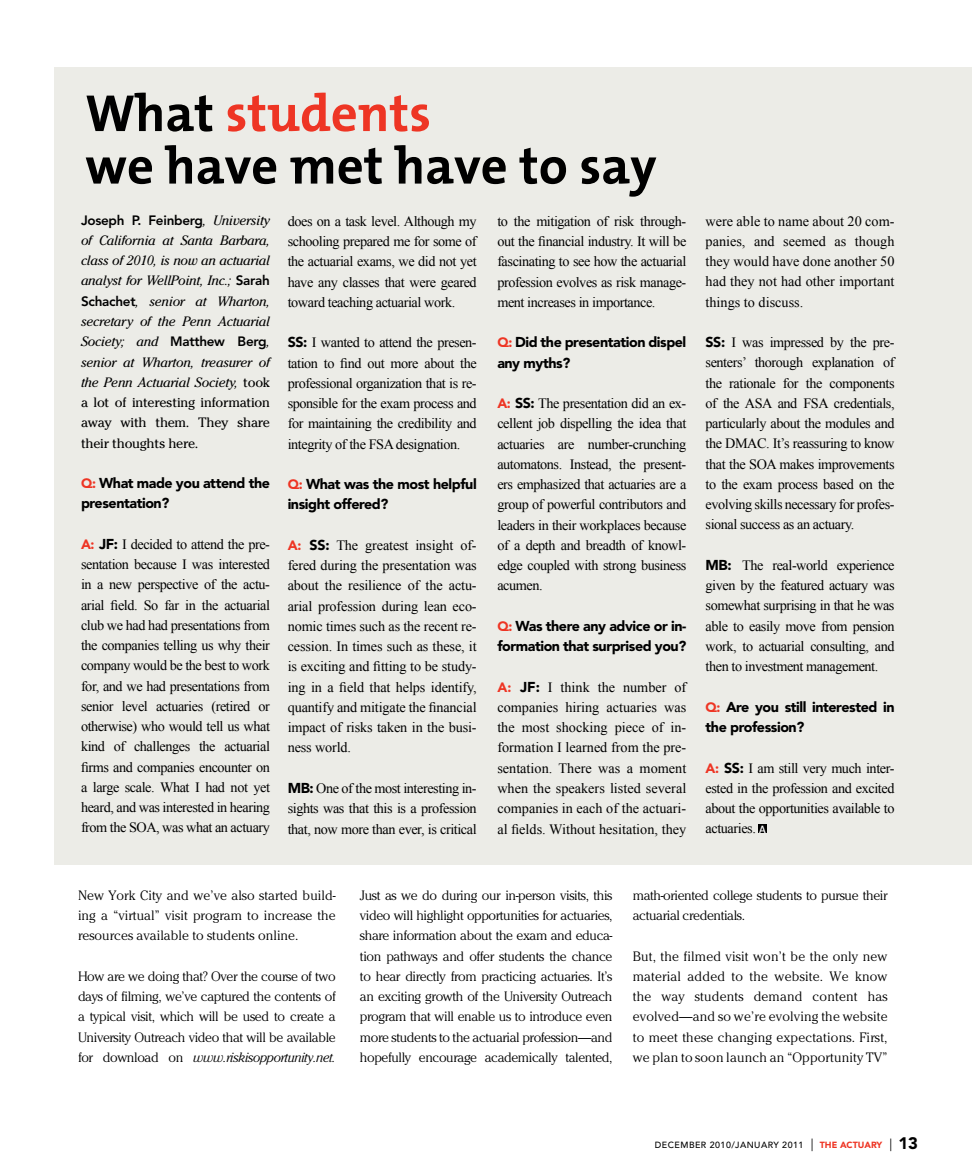
<style>
.page{position:relative;width:972px;height:1175px;background:#fff}
.page>*{position:absolute;margin:0;border:0;box-sizing:border-box;transform-origin:0 0}
.t1{font:700 52.5px/52.5px "The Mix B7";color:#000}
.t2{font:14.25px/20.2px "Times New Roman";letter-spacing:-.03em;color:#000;text-align:justify}
.t3{font:900 14.25px/20.2px "Avenir";letter-spacing:-.03em;color:#000}
.t4{font:300 13.5px/20.2px "Cheltenham Std";letter-spacing:-.03em;color:#000;text-align:justify}
.t5{font:italic 13.5px/20.2px "Cheltenham Std";letter-spacing:-.02em;color:#000;text-align:justify}
.t6{font:800 13.5px "Avenir";letter-spacing:-.02em;color:#000}
.t7{font:500 8.85px "Avenir";letter-spacing:.05em;color:#000}
.s1{color:#ee3524}
.s2{font-family:"Cheltenham Std";font-weight:400;font-style:italic}
.s3{font-family:"Avenir";font-weight:800;font-style:normal}
.s4{font-style:normal}
.s5{font-size:13.5px;color:#ee3524}
.s6{font-family:"Avenir";font-weight:900;font-size:13.5px;color:#ee3524}
.s7{font-family:"Avenir";font-weight:900}
.s8{font-family:"The Mix B6";font-weight:600;font-size:10.8px;color:#fff}
.s9{font-style:italic}
.s10{font-weight:400;font-size:12.6px}
.s11{font-weight:900;color:#ee3524}
.s12{font-weight:900;font-size:16.65px}
</style>
<div class="page">
<div style="left:54px;top:68px;width:918px;height:797px;background:#ecece7"></div>
<div style="left:758px;top:824px;width:9px;height:9px;background:#000"></div>
<h1 class="t1" style="left:85px;top:89px;width:573px">What <span class="s1">students<br></span>we have met have to say</h1>
<p class="t6" style="left:81px;top:212px;width:191px">Joseph P. Feinberg<span class="s2">, University</span></p>
<p class="t5" style="left:81px;top:230px;width:191px">of California at Santa Barbara, class of 2010, is now an actuarial analyst for WellPoint, Inc.; <span class="s3">Sarah Schachet</span>, senior at Wharton, secretary of the Penn Actuarial Society; and <span class="s3">M atthew Berg</span>, senior at Wharton, treasurer of the Penn Actuarial Society, <span class="s4">took a lot of interesting information away with them. They share their thoughts here.</span></p>
<p class="t3" style="left:81px;top:473px;width:191px"><span class="s5">Q:</span> What made you attend the presentation?</p>
<p class="t2" style="left:81px;top:534px;width:191px"><span class="s6">A:</span> <span class="s7">JF:</span> I decided to attend the pre&shy;sentation because I was interested in a new perspective of the actu&shy;arial field. So far in the actuarial club we had had presentations from the companies telling us why their company would be the best to work for, and we had presentations from senior level actuaries (retired or otherwise) who would tell us what kind of challenges the actuarial firms and companies encounter on a large scale. What I had not yet heard, and was interested in hearing from the SOA, was what an actuary</p>
<p class="t2" style="left:288px;top:211px;width:191px">does on a task level. Although my schooling prepared me for some of the actuarial exams, we did not yet have any classes that were geared toward teaching actuarial work.</p>
<p class="t2" style="left:288px;top:332px;width:191px"><span class="s7">SS:</span> I wanted to attend the presen&shy;tation to find out more about the professional organization that is re&shy;sponsible for the exam process and for maintaining the credibility and integrity of the FSA designation.</p>
<p class="t3" style="left:288px;top:474px;width:191px"><span class="s5">Q:</span> What was the most helpful insight offered?</p>
<p class="t2" style="left:288px;top:535px;width:191px"><span class="s6">A:</span> <span class="s7">SS:</span> The greatest insight of&shy;fered during the presentation was about the resilience of the actu&shy;arial profession during lean eco&shy;nomic times such as the recent re&shy;cession. In times such as these, it is exciting and fitting to be study&shy;ing in a field that helps identify, quantify and mitigate the financial impact of risks taken in the busi&shy;ness world.</p>
<p class="t2" style="left:288px;top:778px;width:191px"><span class="s7">MB :</span> One of the most interesting in&shy;sights was that this is a profession that, now more than ever, is critical</p>
<p class="t2" style="left:497px;top:211px;width:191px">to the mitigation of risk through&shy;out the financial industry. It will be fascinating to see how the actuarial profession evolves as risk manage&shy;ment increases in importance.</p>
<p class="t3" style="left:497px;top:332px;width:191px"><span class="s5">Q:</span> Did the presentation dispel any myths?</p>
<p class="t2" style="left:497px;top:393px;width:191px"><span class="s6">A:</span> <span class="s7">SS:</span> The presentation did an ex&shy;cellent job dispelling the idea that actuaries are number-crunching automatons. Instead, the present&shy;ers emphasized that actuaries are a group of powerful contributors and leaders in their workplaces because of a depth and breadth of knowl&shy;edge coupled with strong business acumen.</p>
<p class="t3" style="left:497px;top:616px;width:191px"><span class="s5">Q:</span> Was there any advice or in&shy;formation that surprised you?</p>
<p class="t2" style="left:497px;top:676px;width:191px"><span class="s6">A:</span> <span class="s7">JF:</span> I think the number of companies hiring actuaries was the most shocking piece of in&shy;formation I learned from the pre&shy;sentation. There was a moment when the speakers listed several companies in each of the actuari&shy;al fields. Without hesitation, they</p>
<p class="t2" style="left:706px;top:210px;width:191px">were able to name about 20 com&shy;panies, and seemed as though they would have done another 50 had they not had other important things to discuss.</p>
<p class="t2" style="left:706px;top:332px;width:191px"><span class="s7">SS:</span> I was impressed by the pre&shy;senters’ thorough explanation of the rationale for the components of the ASA and FSA credentials, particularly about the modules and the DMAC. It’s reassuring to know that the SOA makes improvements to the exam process based on the evolving skills necessary for profes&shy;sional success as an actuary.</p>
<p class="t2" style="left:706px;top:555px;width:191px"><span class="s7">MB :</span> The real-world experience given by the featured actuary was somewhat surprising in that he was able to easily move from pension work, to actuarial consulting, and then to investment management.</p>
<p class="t3" style="left:706px;top:696px;width:191px"><span class="s5">Q:</span> Are you still interested in the profession?</p>
<p class="t2" style="left:706px;top:757px;width:191px"><span class="s6">A:</span> <span class="s7">SS:</span> I am still very much inter&shy;ested in the profession and excited about the opportunities available to actuaries. <span class="s8">A</span></p>
<p class="t4" style="left:78px;top:885px;width:259px">New York City and we’ve also started build&shy;ing a “virtual” visit program to increase the resources available to students online.</p>
<p class="t4" style="left:78px;top:966px;width:259px">How are we doing that? Over the course of two days of filming, we’ve captured the contents of a typical visit, which will be used to create a University Outreach video that will be available for download on <span class="s9">www.riskisopportunity.net.</span></p>
<p class="t4" style="left:360px;top:885px;width:254px">Just as we do during our in-person visits, this video will highlight opportunities for actuaries, share information about the exam and educa&shy;tion pathways and offer students the chance to hear directly from practicing actuaries. It’s an exciting growth of the University Outreach program that will enable us to introduce even more students to the actuarial profession—and hopefully encourage academically talented,</p>
<p class="t4" style="left:633px;top:885px;width:256px">math-oriented college students to pursue their actuarial credentials.</p>
<p class="t4" style="left:633px;top:945px;width:256px">But, the filmed visit won’t be the only new material added to the website. We know the way students demand content has evolved—and so we’re evolving the website to meet these changing expectations. First, we plan to soon launch an “Opportunity TV”</p>
<p class="t7" style="left:655px;top:1139px;width:265px">DECEMBER 2010/JANUARY 2011 <span class="s10">|</span> <span class="s11">The Actuary</span> <span class="s10">|</span> <span class="s12">13</span></p>
</div>
